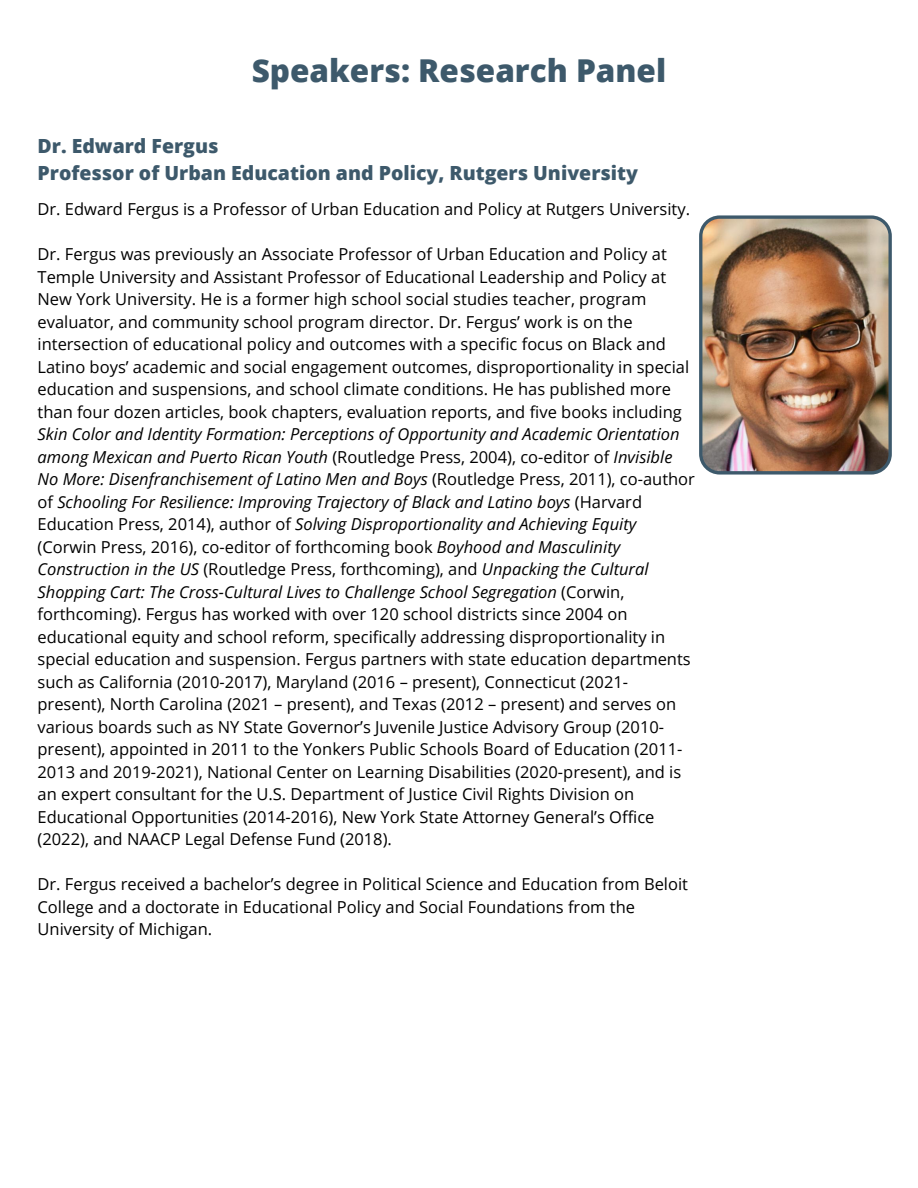
<style>
.page{position:relative;width:918px;height:1188px;background:#fff}
.page>*{position:absolute;margin:0;border:0;box-sizing:border-box;transform-origin:0 0}
.t1{font:800 31.5px "Open Sans";color:#3d596b}
.t2{font:800 19.5px/27px "Open Sans";color:#3d596b}
.t3{font:16.5px/22.5px "Open Sans";color:#000}
.s1{font-style:italic}
</style>
<div class="page">
<img style="left:699px;top:215px;width:193px;height:260px">
<h1 class="t1" style="left:252px;top:48px;width:416px">Speakers: Research Panel</h1>
<p class="t2" style="left:38px;top:131px;width:602px">Dr. Edward Fergus<br>Professor of Urban Education and Policy, Rutgers University</p>
<p class="t3" style="left:38px;top:198px;width:654px">Dr. Edward Fergus is a Professor of Urban Education and Policy at Rutgers University.</p>
<p class="t3" style="left:38px;top:243px;width:653px">Dr. Fergus was previously an Associate Professor of Urban Education and Policy at Temple University and Assistant Professor of Educational Leadership and Policy at New York University. He is a former high school social studies teacher, program evaluator, and community school program director. Dr. Fergus’ work is on the intersection of educational policy and outcomes with a specific focus on Black and Latino boys’ academic and social engagement outcomes, disproportionality in special education and suspensions, and school climate conditions. He has published more than four dozen articles, book chapters, evaluation reports, and five books including</p>
<p class="t3" style="left:38px;top:423px;width:659px"><span class="s1">Skin Color and Identity Formation: Perceptions of Opportunity and Academic Orientation among Mexican and Puerto Rican Youth</span> (Routledge Press, 2004), co-editor of <span class="s1">Invisible No More: Disenfranchisement of Latino Men and Boys</span> (Routledge Press, 2011), co-author of <span class="s1">Schooling For Resilience: Improving Trajectory of Black and Latino boys</span> (Harvard Education Press, 2014), author of <span class="s1">Solving Disproportionality and Achieving Equity </span>(Corwin Press, 2016), co-editor of forthcoming book <span class="s1">Boyhood and Masculinity Construction in the US</span> (Routledge Press, forthcoming), and <span class="s1">Unpacking the Cultural Shopping Cart: The Cross-Cultural Lives to Challenge School Segregation</span> (Corwin, forthcoming). Fergus has worked with over 120 school districts since 2004 on educational equity and school reform, specifically addressing disproportionality in special education and suspension. Fergus partners with state education departments such as California (2010-2017), Maryland (2016 – present), Connecticut (2021- present), North Carolina (2021 – present), and Texas (2012 – present) and serves on various boards such as NY State Governor’s Juvenile Justice Advisory Group (2010- present), appointed in 2011 to the Yonkers Public Schools Board of Education (2011- 2013 and 2019-2021), National Center on Learning Disabilities (2020-present), and is an expert consultant for the U.S. Department of Justice Civil Rights Division on Educational Opportunities (2014-2016), New York State Attorney General’s Office (2022), and NAACP Legal Defense Fund (2018).</p>
<p class="t3" style="left:38px;top:873px;width:652px">Dr. Fergus received a bachelor’s degree in Political Science and Education from Beloit<br>College and a doctorate in Educational Policy and Social Foundations from the<br>University of Michigan.</p>
</div>
